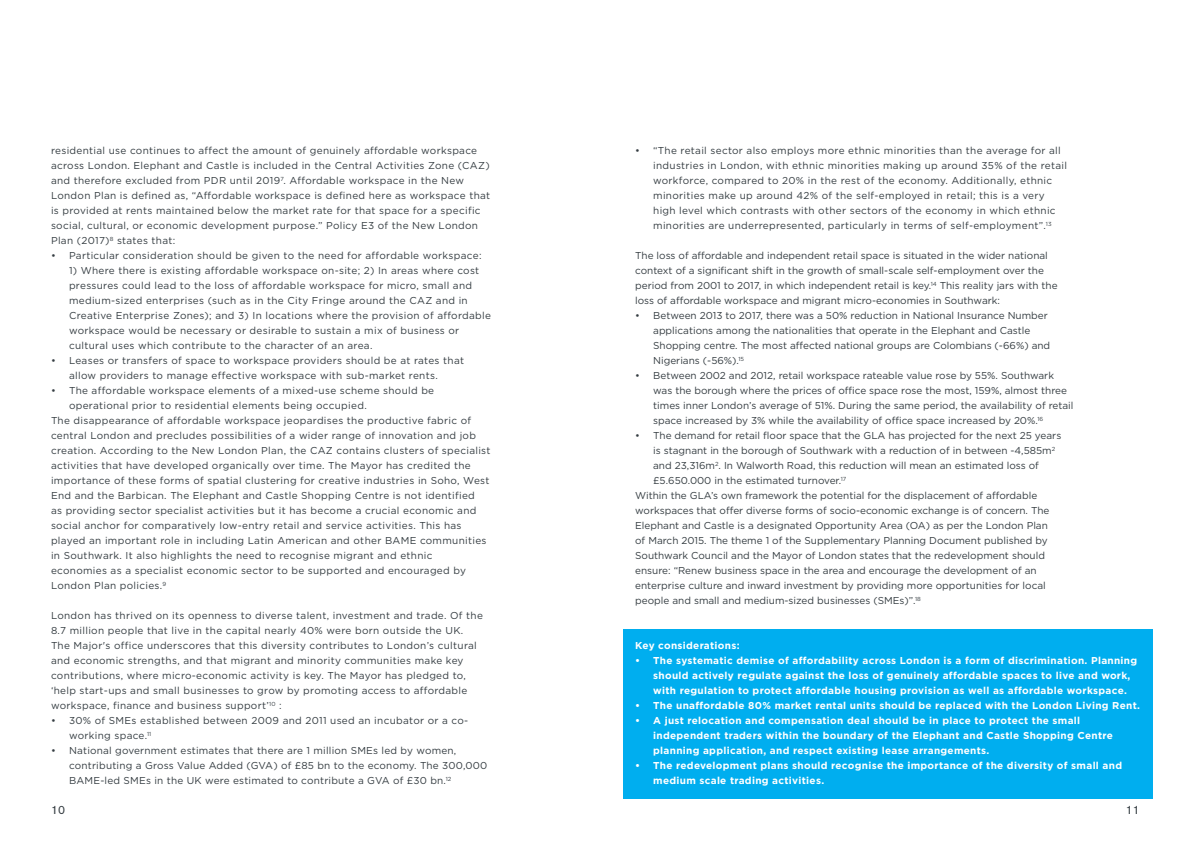
<style>
.page{position:relative;width:1191px;height:842px;background:#fff}
.page>*{position:absolute;margin:0;border:0;box-sizing:border-box;transform-origin:0 0}
.t1{font:12px "Akzidenz Grotesk BQ";color:#343c41}
.t2{font:10px/15px "Gotham";letter-spacing:.03em;color:#343c41}
.t3{font:10px/15px "Gotham";color:#343c41}
.t4{font:700 10px/15px "Gotham";letter-spacing:.03em;color:#fff}
</style>
<div class="page">
<div style="left:622px;top:629px;width:530px;height:170px;background:#00aeef"></div>
<p class="t2" style="left:51px;top:143px;width:441px">residential use continues to affect the amount of genuinely affordable workspace across London. Elephant and Castle is included in the Central Activities Zone (CAZ) and therefore excluded from PDR until 2019<sup>7</sup>. Affordable workspace in the New London Plan is defined as, “Affordable workspace is defined here as workspace that is provided at rents maintained below the market rate for that space for a specific social, cultural, or economic development purpose.” Policy E3 of the New London Plan (2017)<sup>8</sup> states that:</p>
<p class="t2" style="left:51px;top:248px;width:432px">• Particular consideration should be given to the need for affordable workspace:</p>
<p class="t2" style="left:69px;top:263px;width:423px">1) Where there is existing affordable workspace on-site; 2) In areas where cost pressures could lead to the loss of affordable workspace for micro, small and medium-sized enterprises (such as in the City Fringe around the CAZ and in Creative Enterprise Zones); and 3) In locations where the provision of affordable workspace would be necessary or desirable to sustain a mix of business or cultural uses which contribute to the character of an area.</p>
<p class="t2" style="left:69px;top:353px;width:396px;text-indent:-18px">• Leases or transfers of space to workspace providers should be at rates that allow providers to manage effective workspace with sub-market rents.</p>
<p class="t2" style="left:51px;top:383px;width:385px">• The affordable workspace elements of a mixed-use scheme should be</p>
<p class="t2" style="left:69px;top:398px;width:299px">operational prior to residential elements being occupied.</p>
<p class="t2" style="left:51px;top:413px;width:421px">The disappearance of affordable workspace jeopardises the productive fabric of</p>
<p class="t2" style="left:51px;top:428px;width:426px">central London and precludes possibilities of a wider range of innovation and job</p>
<p class="t2" style="left:51px;top:443px;width:441px">creation. According to the New London Plan, the CAZ contains clusters of specialist</p>
<p class="t2" style="left:51px;top:458px;width:421px">activities that have developed organically over time. The Mayor has credited the</p>
<p class="t2" style="left:51px;top:473px;width:440px">importance of these forms of spatial clustering for creative industries in Soho, West</p>
<p class="t2" style="left:51px;top:488px;width:425px">End and the Barbican. The Elephant and Castle Shopping Centre is not identified</p>
<p class="t2" style="left:51px;top:503px;width:427px">as providing sector specialist activities but it has become a crucial economic and</p>
<p class="t2" style="left:51px;top:518px;width:412px">social anchor for comparatively low-entry retail and service activities. This has</p>
<p class="t2" style="left:51px;top:533px;width:437px">played an important role in including Latin American and other BAME communities</p>
<p class="t2" style="left:51px;top:548px;width:383px">in Southwark. It also highlights the need to recognise migrant and ethnic</p>
<p class="t2" style="left:51px;top:563px;width:416px">economies as a specialist economic sector to be supported and encouraged by</p>
<p class="t2" style="left:51px;top:578px;width:117px">London Plan policies.<sup>9</sup></p>
<p class="t2" style="left:51px;top:608px;width:433px">London has thrived on its openness to diverse talent, investment and trade. Of the 8.7 million people that live in the capital nearly 40% were born outside the UK.<br>The Major's office underscores that this diversity contributes to London’s cultural and economic strengths, and that migrant and minority communities make key contributions, where micro-economic activity is key. The Mayor has pledged to, ‘help start-ups and small businesses to grow by promoting access to affordable workspace, finance and business support’<sup>10</sup> :</p>
<p class="t2" style="left:69px;top:713px;width:401px;text-indent:-18px">• 30% of SMEs established between 2009 and 2011 used an incubator or a co&shy;working space.<sup>11</sup></p>
<p class="t2" style="left:69px;top:743px;width:420px;text-indent:-18px">• National government estimates that there are 1 million SMEs led by women, contributing a Gross Value Added (GVA) of £85 bn to the economy. The 300,000<br>BAME-led SMEs in the UK were estimated to contribute a GVA of £30 bn.<sup>12</sup></p>
<p class="t2" style="left:653px;top:143px;width:415px;text-indent:-18px">• “The retail sector also employs more ethnic minorities than the average for all industries in London, with ethnic minorities making up around 35% of the retail workforce, compared to 20% in the rest of the economy. Additionally, ethnic minorities make up around 42% of the self-employed in retail; this is a very high level which contrasts with other sectors of the economy in which ethnic minorities are underrepresented, particularly in terms of self-employment”.<sup>13</sup></p>
<p class="t3" style="left:635px;top:248px;width:424px">The loss of affordable and independent retail space is situated in the wider national context of a significant shift in the growth of small-scale self-employment over the period from 2001 to 2017, in which independent retail is key.<sup>14</sup> This reality jars with the loss of affordable workspace and migrant micro-economies in Southwark:</p>
<p class="t3" style="left:653px;top:308px;width:398px;text-indent:-18px">• Between 2013 to 2017, there was a 50% reduction in National Insurance Number applications among the nationalities that operate in the Elephant and Castle Shopping centre. The most affected national groups are Colombians (-66%) and Nigerians (-56%).<sup>15</sup></p>
<p class="t3" style="left:653px;top:368px;width:422px;text-indent:-18px">• Between 2002 and 2012, retail workspace rateable value rose by 55%. Southwark was the borough where the prices of office space rose the most, 159%, almost three times inner London’s average of 51%. During the same period, the availability of retail space increased by 3% while the availability of office space increased by 20%.<sup>16</sup></p>
<p class="t3" style="left:635px;top:428px;width:427px">• The demand for retail floor space that the GLA has projected for the next 25 years</p>
<p class="t3" style="left:653px;top:443px;width:403px">is stagnant in the borough of Southwark with a reduction of in between -4,585m<sup>2</sup></p>
<p class="t3" style="left:653px;top:458px;width:387px">and 23,316m<sup>2</sup>. In Walworth Road, this reduction will mean an estimated loss of</p>
<p class="t3" style="left:653px;top:473px;width:195px">£5.650.000 in the estimated turnover.<sup>17</sup></p>
<p class="t3" style="left:635px;top:488px;width:403px">Within the GLA’s own framework the potential for the displacement of affordable</p>
<p class="t3" style="left:635px;top:503px;width:416px">workspaces that offer diverse forms of socio-economic exchange is of concern. The</p>
<p class="t3" style="left:635px;top:518px;width:414px">Elephant and Castle is a designated Opportunity Area (OA) as per the London Plan</p>
<p class="t3" style="left:635px;top:533px;width:414px">of March 2015. The theme 1 of the Supplementary Planning Document published by</p>
<p class="t3" style="left:635px;top:548px;width:411px">Southwark Council and the Mayor of London states that the redevelopment should</p>
<p class="t3" style="left:635px;top:563px;width:403px">ensure: “Renew business space in the area and encourage the development of an</p>
<p class="t3" style="left:635px;top:578px;width:412px">enterprise culture and inward investment by providing more opportunities for local</p>
<p class="t3" style="left:635px;top:593px;width:287px">people and small and medium-sized businesses (SMEs)”.<sup>18</sup></p>
<p class="t4" style="left:635px;top:638px;width:106px">Key considerations:</p>
<p class="t4" style="left:653px;top:653px;width:485px;text-indent:-18px">• The systematic demise of affordability across London is a form of discrimination. Planning should actively regulate against the loss of genuinely affordable spaces to live and work, with regulation to protect affordable housing provision as well as affordable workspace.</p>
<p class="t4" style="left:635px;top:698px;width:506px">• The unaffordable 80% market rental units should be replaced with the London Living Rent.</p>
<p class="t4" style="left:653px;top:713px;width:461px;text-indent:-18px">• A just relocation and compensation deal should be in place to protect the small independent traders within the boundary of the Elephant and Castle Shopping Centre planning application, and respect existing lease arrangements.</p>
<p class="t4" style="left:653px;top:758px;width:470px;text-indent:-18px">• The redevelopment plans should recognise the importance of the diversity of small and medium scale trading activities.</p>
<p class="t1" style="left:51px;top:803px;width:15px">10</p>
<p class="t1" style="left:1126px;top:803px;width:15px">11</p>
</div>
